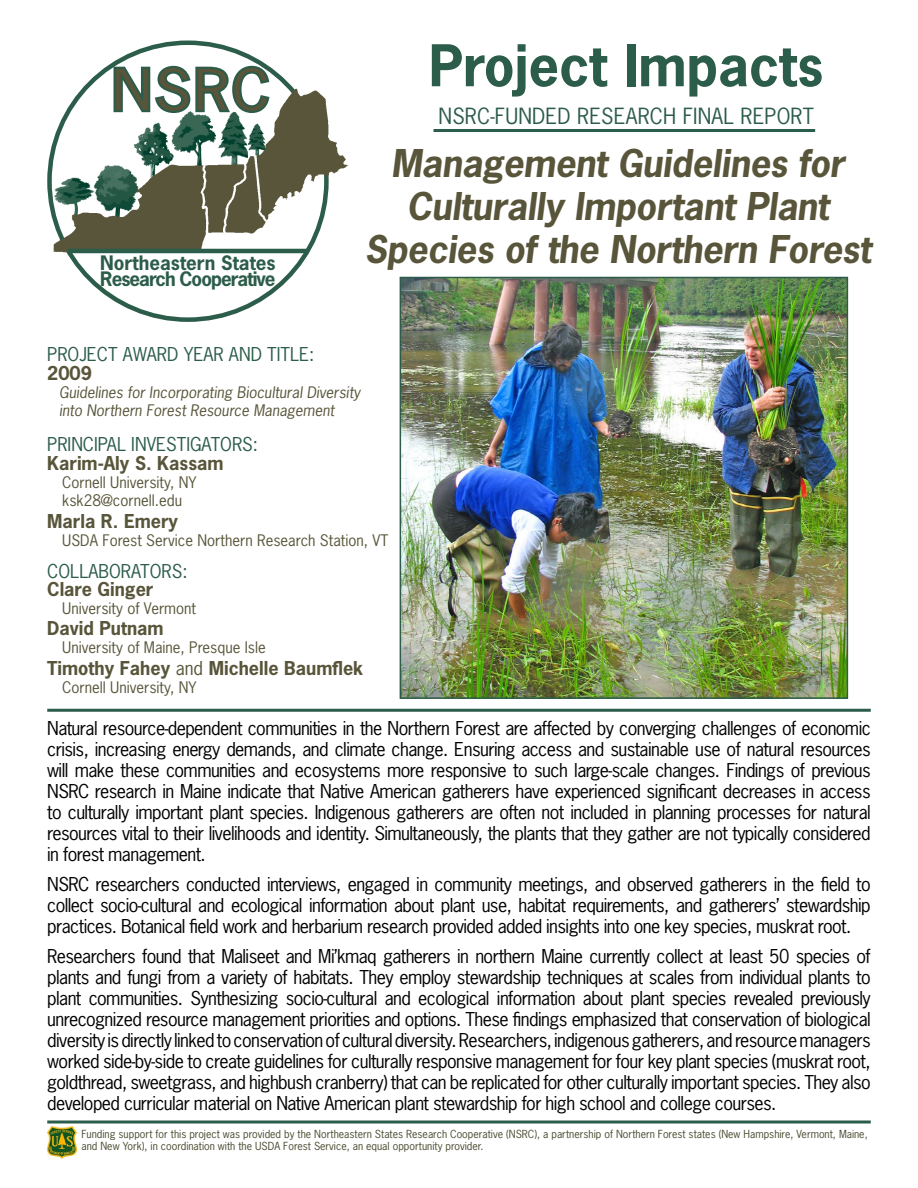
<style>
.page{position:relative;width:918px;height:1188px;background:#fff}
.page>*{position:absolute;margin:0;border:0;box-sizing:border-box;transform-origin:0 0}
.t1{font:700 54px "News Gothic Std";color:#2c5c4a}
.t2{font:53.1px "News Gothic Std";color:#58553a;scale:1.17 1}
.t3{font:italic 700 36px/43.2px "News Gothic Std";letter-spacing:-.01em;color:#58553a;text-align:center}
.t4{font:21px "News Gothic Std";letter-spacing:.01em;color:#2c5c4a}
.t5{font:700 18.75px/16.5px "News Gothic Std";letter-spacing:-.05em;color:#2c5c4a}
.t6{font:18px/21px "News Gothic Std";letter-spacing:-.03em;color:#000;text-align:justify}
.t7{font:700 18px "News Gothic Std";color:#58553a}
.t8{font:18px "News Gothic Std";color:#2c5c4a}
.t9{font:15px/18px "News Gothic Std";color:#58553a}
.t10{font:italic 15px/18px "News Gothic Std";color:#58553a}
.t11{font:10.5px/12px "News Gothic Std";color:#4a4a30}
.s1{font-weight:400}
</style>
<div class="page">
<hr style="left:47px;top:709px;width:824px;height:3px;background:#2c5c4a">
<hr style="left:434px;top:129px;width:381px;height:3px;background:#2c5c4a">
<svg style="left:47px;top:1120px;width:824px;height:4px;background:#608477"></svg>
<img style="left:53px;top:88px;width:295px;height:165px">
<svg style="left:111px;top:64px;width:161px;height:51px"></svg>
<hr style="left:67px;top:249px;width:241px;height:4px;background:#2c5c4a">
<img style="left:47px;top:1127px;width:29px;height:31px">
<img style="left:403px;top:280px;width:442px;height:416px">
<div style="left:400px;top:277px;width:448px;height:422px;border:2px solid #2c5c4a"></div>
<h2 class="t2" style="left:112px;top:56px;width:101px">NSRC</h2>
<p class="t5" style="left:100px;top:254px;width:177px">Northeastern States<br>Research Cooperative</p>
<p class="t8" style="left:47px;top:342px;width:269px">Project award year and Title:</p>
<h1 class="t1" style="left:429px;top:30px;width:396px">Project Impacts</h1>
<p class="t4" style="left:439px;top:103px;width:377px">NSRC-Funded Research Final Report</p>
<h3 class="t3" style="left:365px;top:142px;width:508px">Management Guidelines for<br>Culturally Important Plant<br>Species of the Northern Forest</h3>
<p class="t7" style="left:47px;top:361px;width:46px">2009</p>
<p class="t10" style="left:59px;top:383px;width:303px">Guidelines for Incorporating Biocultural Diversity into Northern Forest Resource Management</p>
<p class="t8" style="left:47px;top:433px;width:212px">principal investigators:</p>
<p class="t7" style="left:47px;top:451px;width:178px">Karim-Aly S. Kassam</p>
<p class="t9" style="left:62px;top:473px;width:127px">Cornell University, NY ksk28@cornell.edu</p>
<p class="t7" style="left:47px;top:509px;width:132px">Marla R. Emery</p>
<p class="t9" style="left:62px;top:531px;width:327px">USDA Forest Service Northern Research Station, VT</p>
<p class="t8" style="left:47px;top:560px;width:12px">COLLA</p>
<p class="t8" style="left:99px;top:560px;width:22px">BORATOR</p>
<p class="t8" style="left:172px;top:560px;width:17px">S:</p>
<p class="t7" style="left:47px;top:577px;width:108px">Clare Ginger</p>
<p class="t9" style="left:62px;top:599px;width:135px">University of Vermont</p>
<p class="t7" style="left:47px;top:617px;width:118px">David Putnam</p>
<p class="t9" style="left:62px;top:639px;width:205px">University of Maine, Presque Isle</p>
<p class="t7" style="left:47px;top:656px;width:318px">Timothy Fahey <span class="s1">and</span> Michelle Baumflek</p>
<p class="t9" style="left:62px;top:678px;width:127px">Cornell University, NY</p>
<p class="t6" style="left:47px;top:717px;width:825px">Natural resource-dependent communities in the Northern Forest are affected by converging challenges of economic crisis, increasing energy demands, and climate change. Ensuring access and sustainable use of natural resources will make these communities and ecosystems more responsive to such large-scale changes. Findings of previous NSRC research in Maine indicate that Native American gatherers have experienced significant decreases in access to culturally important plant species. Indigenous gatherers are often not included in planning processes for natural resources vital to their livelihoods and identity. Simultaneously, the plants that they gather are not typically considered in forest management.</p>
<p class="t6" style="left:47px;top:874px;width:825px">NSRC researchers conducted interviews, engaged in community meetings, and observed gatherers in the field to collect socio-cultural and ecological information about plant use, habitat requirements, and gatherers’ stewardship practices. Botanical field work and herbarium research provided added insights into one key species, muskrat root.</p>
<p class="t6" style="left:47px;top:946px;width:825px">Researchers found that Maliseet and Mi’kmaq gatherers in northern Maine currently collect at least 50 species of plants and fungi from a variety of habitats. They employ stewardship techniques at scales from individual plants to plant communities. Synthesizing socio-cultural and ecological information about plant species revealed previously unrecognized resource management priorities and options. These findings emphasized that conservation of biological diversity is directly linked to conservation of cultural diversity. Researchers, indigenous gatherers, and resource managers worked side-by-side to create guidelines for culturally responsive management for four key plant species (muskrat root, goldthread, sweetgrass, and highbush cranberry) that can be replicated for other culturally important species. They also developed curricular material on Native American plant stewardship for high school and college courses.</p>
<p class="t11" style="left:82px;top:1128px;width:788px">Funding support for this project was provided by the Northeastern States Research Cooperative (NSRC), a partnership of Northern Forest states (New Hampshire, Vermont, Maine, and New York), in coordination with the USDA Forest Service, an equal opportunity provider.</p>
</div>
